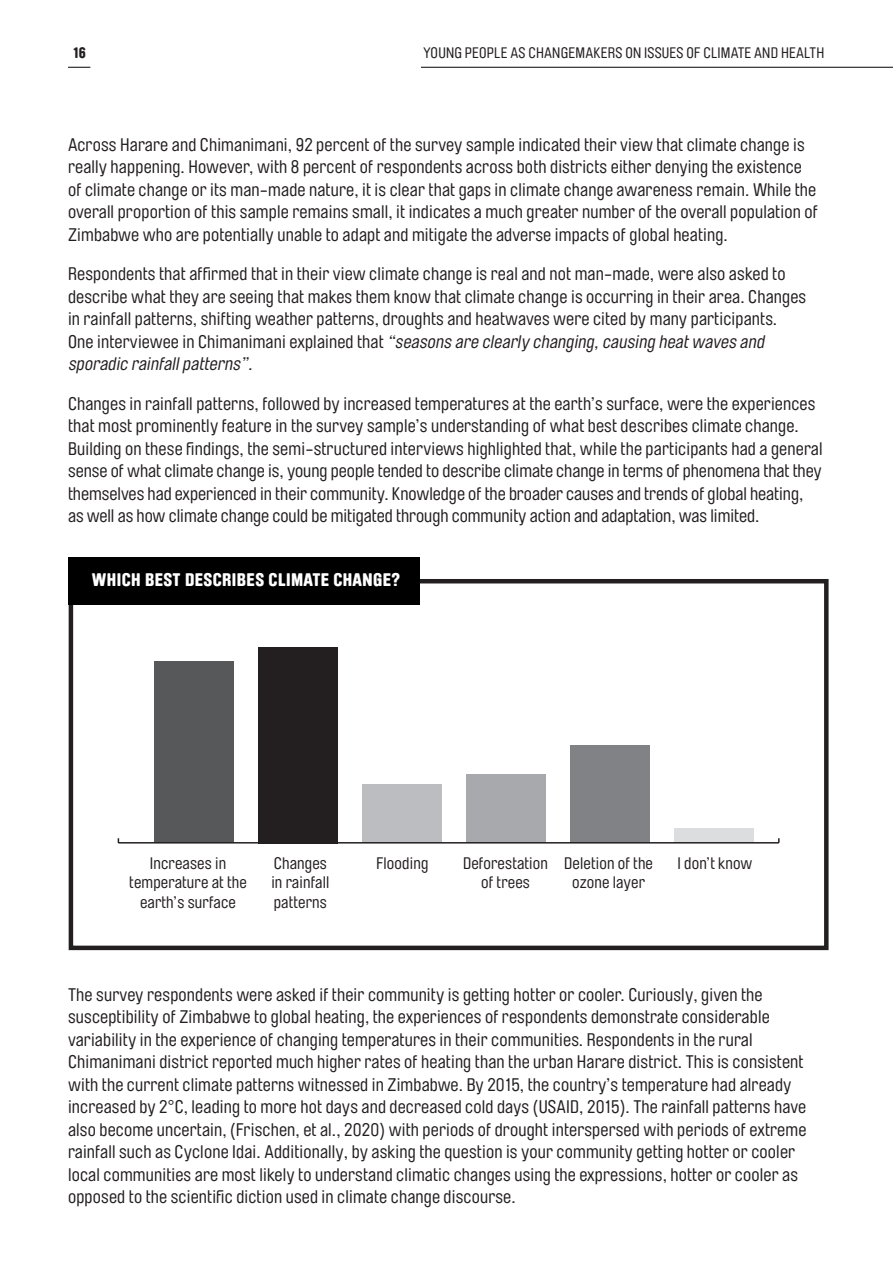
<style>
.page{position:relative;width:893px;height:1263px;background:#fff}
.page>*{position:absolute;margin:0;border:0;box-sizing:border-box;transform-origin:0 0}
.Body{font:18px/22.5px "Brauer Neue Std";letter-spacing:.01em;color:#231f20}
.t1{font:900 18px "Brauer Neue Std";letter-spacing:.025em;color:#fff}
.Body-2{font:16.5px/19.5px "Brauer Neue Std";letter-spacing:.01em;color:#231f20;text-align:center}
.t2{font:15px "Brauer Neue Std";letter-spacing:.015em;color:#231f20}
.t3{font:900 15px "Brauer Neue Std";color:#231f20}
.s1{font-style:italic}
</style>
<div class="page">
<hr style="left:421px;top:67px;width:472px;height:1px;background:#231f20">
<svg style="left:68px;top:67px;width:22px;height:1px"></svg>
<div style="left:69px;top:579px;width:760px;height:371px;border:4px solid #231f20"></div>
<div style="left:69px;top:557px;width:351px;height:47px;background:#000"></div>
<div style="left:675px;top:828px;width:79px;height:15px;background:#dcdddf"></div>
<div style="left:571px;top:745px;width:79px;height:98px;background:#808285"></div>
<div style="left:467px;top:774px;width:79px;height:69px;background:#a8a9ad"></div>
<div style="left:363px;top:784px;width:79px;height:59px;background:#bcbdc0"></div>
<div style="left:259px;top:647px;width:79px;height:196px;background:#231f20"></div>
<div style="left:155px;top:662px;width:79px;height:181px;background:#57585a"></div>
<hr style="left:118px;top:842px;width:661px;height:1px;background:#231f20">
<p class="t3" style="left:73px;top:44px;width:14px">16</p>
<p class="t2" style="left:423px;top:44px;width:403px">YOUNG PEOPLE AS CHANGEMAKERS ON ISSUES OF CLIMATE AND HEALTH</p>
<p class="Body" style="left:68px;top:133px;width:751px">Across Harare and Chimanimani, 92 percent of the survey sample indicated their view that climate change is really happening. However, with 8 percent of respondents across both districts either denying the existence of climate change or its man-made nature, it is clear that gaps in climate change awareness remain. While the overall proportion of this sample remains small, it indicates a much greater number of the overall population of Zimbabwe who are potentially unable to adapt and mitigate the adverse impacts of global heating.</p>
<p class="Body" style="left:68px;top:263px;width:740px">Respondents that affirmed that in their view climate change is real and not man-made, were also asked to describe what they are seeing that makes them know that climate change is occurring in their area. Changes in rainfall patterns, shifting weather patterns, droughts and heatwaves were cited by many participants.<br>O n e i n t e r v i e w e e i n C h i m a n i m a n i ex p l a i n e d t h a t <span class="s1">“seasons are clearly changing,causing heatwaves and sporadic rainfallpatterns”.</span></p>
<p class="Body" style="left:68px;top:392px;width:756px">Changes in rainfall patterns, followed by increased temperatures at the earth’s surface, were the experiences that most prominently feature in the survey sample’s understanding of what best describes climate change.<br>Building on these findings, the semi-structured interviews highlighted that, while the participants had a general sense of what climate change is, young people tended to describe climate change in terms of phenomena that they themselves had experienced in their community. Knowledge of the broader causes and trends of global heating, as well as how climate change could be mitigated through community action and adaptation, was limited.</p>
<h3 class="t1" style="left:92px;top:569px;width:310px">WHICH BEST DESCRIBES CLIMATE CHANGE?</h3>
<p class="Body-2" style="left:129px;top:853px;width:119px">Increases in temperature at the earth’s surface</p>
<p class="Body-2" style="left:271px;top:853px;width:59px;text-align:left">Changes in rainfall patterns</p>
<p class="Body-2" style="left:376px;top:853px;width:53px">Flooding</p>
<p class="Body-2" style="left:463px;top:853px;width:86px">Deforestation of trees</p>
<p class="Body-2" style="left:564px;top:853px;width:90px">Deletion of the ozone layer</p>
<p class="Body-2" style="left:677px;top:853px;width:77px">I don’t know</p>
<p class="Body" style="left:68px;top:984px;width:740px">The survey respondents were asked if their community is getting hotter or cooler. Curiously, given the susceptibility of Zimbabwe to global heating, the experiences of respondents demonstrate considerable variability in the experience of changing temperatures in their communities. Respondents in the rural Chimanimani district reported much higher rates of heating than the urban Harare district. This is consistent with the current climate patterns witnessed in Zimbabwe. By 2015, the country’s temperature had already increased by 2°C, leading to more hot days and decreased cold days (USAID, 2015). The rainfall patterns have also become uncertain, (Frischen, et al., 2020) with periods of drought interspersed with periods of extreme rainfall such as Cyclone Idai. Additionally, by asking the question is your community getting hotter or cooler local communities are most likely to understand climatic changes using the expressions, hotter or cooler as opposed to the scientific diction used in climate change discourse.</p>
</div>
